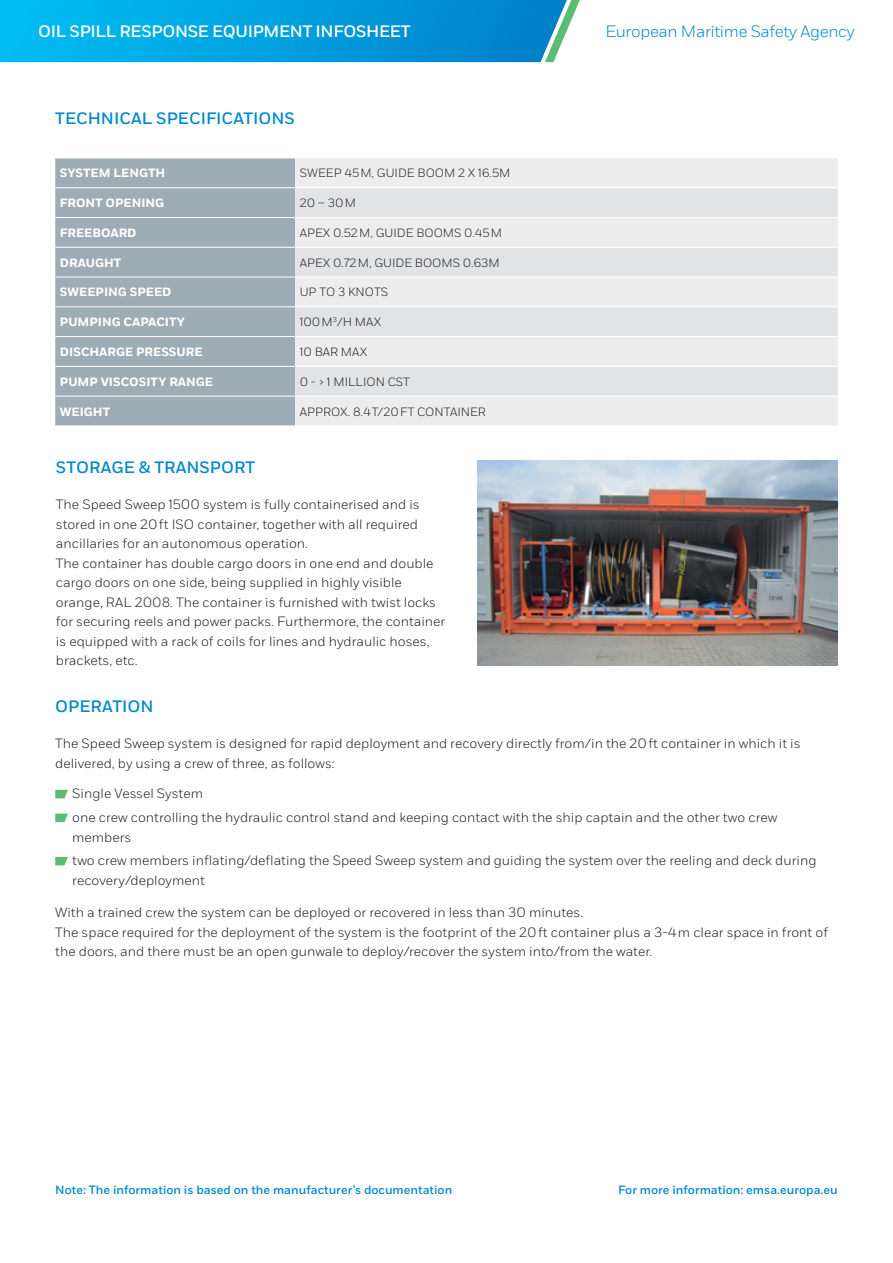
<style>
.page{position:relative;width:893px;height:1263px;background:#fff}
.page>*{position:absolute;margin:0;border:0;box-sizing:border-box;transform-origin:0 0}
.Subheadline_Blue_typ{font:500 16.5px "Fort";color:#0089cf}
.Heading_on_top_of_pa{font:500 16.5px "Fort";letter-spacing:-.02em;color:#fff}
.t1{font:300 16.5px "Fort";letter-spacing:-.02em;color:#0089cf}
.text_9_13_pt{font:300 13.5px/19.5px "Fort";color:#231f20}
.EMSA_Bullets{font:300 13.5px/19.5px "Fort";color:#231f20}
.In_tables_8_auto_lig{font:300 12px "Fort";color:#231f20}
.In_tables_Technical{font:700 12px "Fort";color:#fff}
.note_below{font:500 12px "Fort";color:#0089cf}
</style>
<div class="page">
<svg style="left:0;top:0;width:580px;height:62px;background:#08a2dc"></svg>
<svg style="left:55px;top:790px;width:13px;height:8px"></svg>
<svg style="left:55px;top:814px;width:13px;height:8px"></svg>
<svg style="left:55px;top:857px;width:13px;height:8px"></svg>
<svg style="left:55px;top:159px;width:240px;height:266px;background:#a0adb6"></svg>
<div style="left:295px;top:158px;width:543px;height:267px;background:#ededee"></div>
<svg style="left:295px;top:188px;width:543px;height:208px;background:#e6e7e8"></svg>
<hr style="left:55px;top:396px;width:240px;height:1px;background:#fff">
<hr style="left:55px;top:187px;width:240px;height:1px;background:#fff">
<hr style="left:295px;top:187px;width:543px;height:1px;background:#fff">
<hr style="left:55px;top:217px;width:240px;height:1px;background:#fff">
<hr style="left:295px;top:217px;width:543px;height:1px;background:#fff">
<hr style="left:55px;top:247px;width:240px;height:1px;background:#fff">
<hr style="left:295px;top:247px;width:543px;height:1px;background:#fff">
<hr style="left:55px;top:277px;width:240px;height:1px;background:#fff">
<hr style="left:295px;top:277px;width:543px;height:1px;background:#fff">
<hr style="left:55px;top:306px;width:240px;height:1px;background:#fff">
<hr style="left:295px;top:306px;width:543px;height:1px;background:#fff">
<hr style="left:55px;top:336px;width:240px;height:1px;background:#fff">
<hr style="left:295px;top:336px;width:543px;height:1px;background:#fff">
<hr style="left:55px;top:366px;width:240px;height:1px;background:#fff">
<hr style="left:295px;top:366px;width:543px;height:1px;background:#fff">
<hr style="left:295px;top:396px;width:543px;height:1px;background:#fff">
<img style="left:478px;top:460px;width:360px;height:205px">
<p class="Heading_on_top_of_pa" style="left:38px;top:21px;width:374px">OIL SPILL RESPONSE EQUIPMENT INFOSHEET</p>
<p class="Subheadline_Blue_typ" style="left:55px;top:108px;width:241px">TECHNICAL SPECIFICATIONS</p>
<p class="In_tables_Technical" style="left:60px;top:166px;width:107px">SYSTEM LENGTH</p>
<p class="In_tables_8_auto_lig" style="left:300px;top:166px;width:212px">SWEEP 45 M, GUIDE BOOM 2 X 16.5M</p>
<p class="In_tables_Technical" style="left:60px;top:196px;width:106px">FRONT OPENING</p>
<p class="In_tables_8_auto_lig" style="left:300px;top:196px;width:58px">20 – 30 M</p>
<p class="In_tables_Technical" style="left:60px;top:225px;width:78px">FREEBOARD</p>
<p class="In_tables_8_auto_lig" style="left:300px;top:226px;width:204px">APEX 0.52 M, GUIDE BOOMS 0.45 M</p>
<p class="In_tables_Technical" style="left:60px;top:255px;width:63px">DRAUGHT</p>
<p class="In_tables_8_auto_lig" style="left:300px;top:255px;width:201px">APEX 0.72 M, GUIDE BOOMS 0.63M</p>
<p class="In_tables_Technical" style="left:60px;top:285px;width:113px">SWEEPING SPEED</p>
<p class="In_tables_8_auto_lig" style="left:300px;top:285px;width:90px">UP TO 3 KNOTS</p>
<p class="In_tables_Technical" style="left:60px;top:315px;width:127px">PUMPING CAPACITY</p>
<p class="In_tables_8_auto_lig" style="left:300px;top:315px;width:83px">100 M<sup>3</sup>/H MAX</p>
<p class="In_tables_Technical" style="left:60px;top:344px;width:144px">DISCHARGE PRESSURE</p>
<p class="In_tables_8_auto_lig" style="left:300px;top:345px;width:69px">10 BAR MAX</p>
<p class="In_tables_Technical" style="left:60px;top:374px;width:155px">PUMP VISCOSITY RANGE</p>
<p class="In_tables_8_auto_lig" style="left:300px;top:374px;width:112px">0 - &gt; 1 MILLION CST</p>
<p class="In_tables_Technical" style="left:60px;top:404px;width:52px">WEIGHT</p>
<p class="In_tables_8_auto_lig" style="left:300px;top:404px;width:188px">APPROX. 8.4 T/20 FT CONTAINER</p>
<p class="Subheadline_Blue_typ" style="left:56px;top:457px;width:201px">STORAGE &amp; TRANSPORT</p>
<p class="text_9_13_pt" style="left:56px;top:495px;width:365px">The Speed Sweep 1500 system is fully containerised and is stored in one 20 ft ISO container, together with all required ancillaries for an autonomous operation.</p>
<p class="text_9_13_pt" style="left:56px;top:553px;width:391px">The container has double cargo doors in one end and double cargo doors on one side, being supplied in highly visible orange, RAL 2008. The container is furnished with twist locks for securing reels and power packs. Furthermore, the container is equipped with a rack of coils for lines and hydraulic hoses, brackets, etc.</p>
<p class="t1" style="left:605px;top:22px;width:251px">European Maritime Safety Agency</p>
<p class="Subheadline_Blue_typ" style="left:55px;top:696px;width:100px">OPERATION</p>
<p class="text_9_13_pt" style="left:55px;top:734px;width:747px">The Speed Sweep system is designed for rapid deployment and recovery directly from/in the 20 ft container in which it is delivered, by using a crew of three, as follows:</p>
<p class="EMSA_Bullets" style="left:72px;top:784px;width:132px">Single Vessel System</p>
<p class="EMSA_Bullets" style="left:72px;top:808px;width:707px">one crew controlling the hydraulic control stand and keeping contact with the ship captain and the other two crew members</p>
<p class="EMSA_Bullets" style="left:72px;top:851px;width:746px">two crew members inflating/deflating the Speed Sweep system and guiding the system over the reeling and deck during recovery/deployment</p>
<p class="text_9_13_pt" style="left:55px;top:903px;width:529px">With a trained crew the system can be deployed or recovered in less than 30 minutes.</p>
<p class="text_9_13_pt" style="left:55px;top:922px;width:774px">The space required for the deployment of the system is the footprint of the 20 ft container plus a 3-4 m clear space in front of the doors, and there must be an open gunwale to deploy/recover the system into/from the water.</p>
<p class="note_below" style="left:55px;top:1183px;width:399px">Note: The information is based on the manufacturer’s documentation</p>
<p class="note_below" style="left:618px;top:1183px;width:221px">For more information: emsa.europa.eu</p>
</div>
